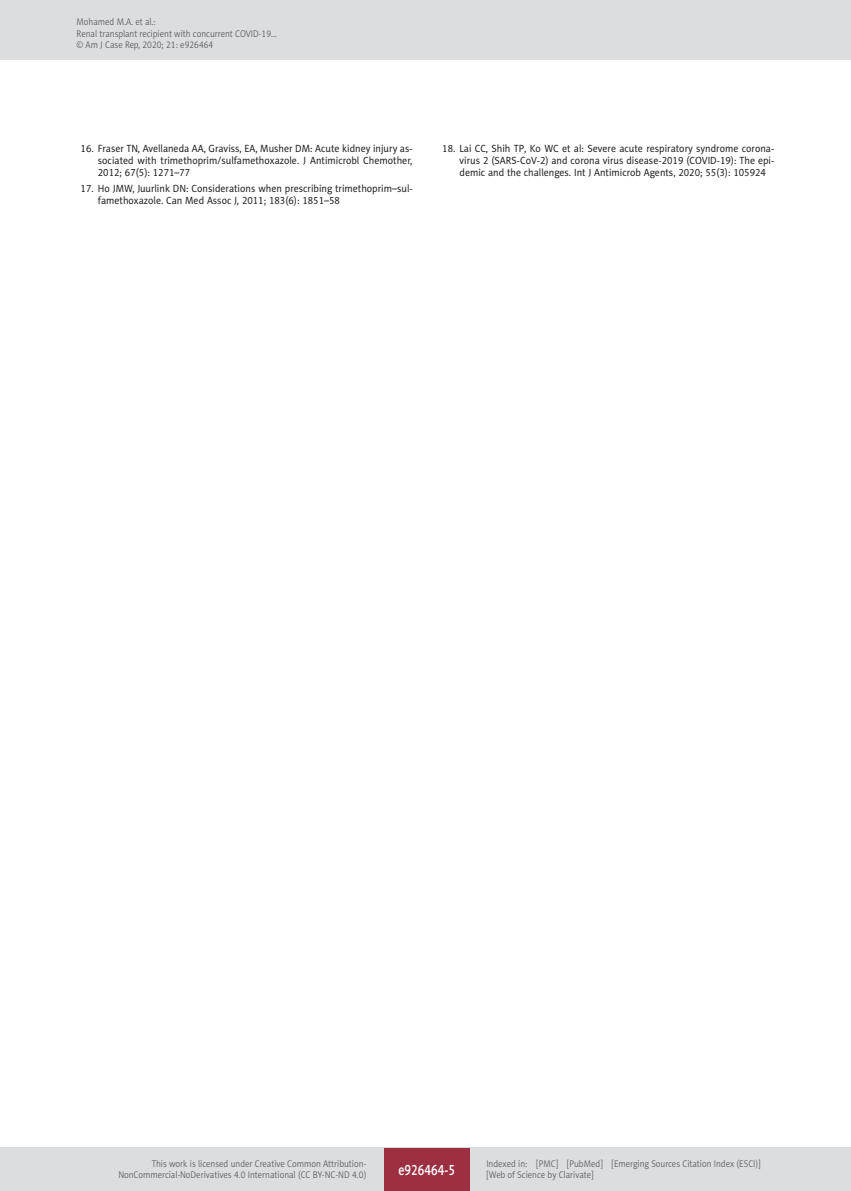
<style>
.page{position:relative;width:851px;height:1191px;background:#fff}
.page>*{position:absolute;margin:0;border:0;box-sizing:border-box;transform-origin:0 0}
.t1{font:15px "Naomi Sans EFN Medium";color:#fff;scale:.8 1}
.AJCR_Referencje_punk{font:10.5px/12px "Naomi Sans EFN";color:#231f20;text-align:justify;scale:.95 1}
.t2{font:9.75px/11.2px "Naomi Sans EFN Light";color:#57585a;scale:.9 1}
</style>
<div class="page">
<div style="left:0;top:0;width:850px;height:60px;background:#dcdddf"></div>
<div style="left:0;top:1148px;width:850px;height:43px;background:#dcdddf"></div>
<div style="left:384px;top:1147px;width:85px;height:43px;background:#9d2f42"></div>
<p class="t2" style="left:77px;top:16px;width:224px">Mohamed M.A. et al.:<br>Renal transplant recipient with concurrent COVID-19… © Am J Case Rep, 2020; 21: e926464</p>
<p class="AJCR_Referencje_punk" style="left:98px;top:142px;width:333px;text-indent:-17px">16. Fraser TN, Avellaneda AA, Graviss, EA, Musher DM: Acute kidney injury as&shy;sociated with trimethoprim/sulfamethoxazole. J Antimicrobl Chemother, 2012; 67(5): 1271–77</p>
<p class="AJCR_Referencje_punk" style="left:98px;top:183px;width:333px;text-indent:-17px">17. Ho JMW, Juurlink DN: Considerations when prescribing trimethoprim–sul&shy;famethoxazole. Can Med Assoc J, 2011; 183(6): 1851–58</p>
<p class="AJCR_Referencje_punk" style="left:459px;top:142px;width:333px;text-indent:-17px">18. Lai CC, Shih TP, Ko WC et al: Severe acute respiratory syndrome corona&shy;virus 2 (SARS-CoV-2) and corona virus disease-2019 (COVID-19): The epi&shy;demic and the challenges. Int J Antimicrob Agents, 2020; 55(3): 105924</p>
<p class="t2" style="left:118px;top:1158px;width:277px;text-align:right">This work is licensed under Creative Common Attribution-<br>NonCommercial-NoDerivatives 4.0 International (CC BY-NC-ND 4.0)</p>
<h1 class="t1" style="left:398px;top:1160px;width:72px">e926464-5</h1>
<p class="t2" style="left:486px;top:1158px;width:306px">Indexed in: [PMC] [PubMed] [Emerging Sources Citation Index (ESCI)] [Web of Science by Clarivate]</p>
</div>
